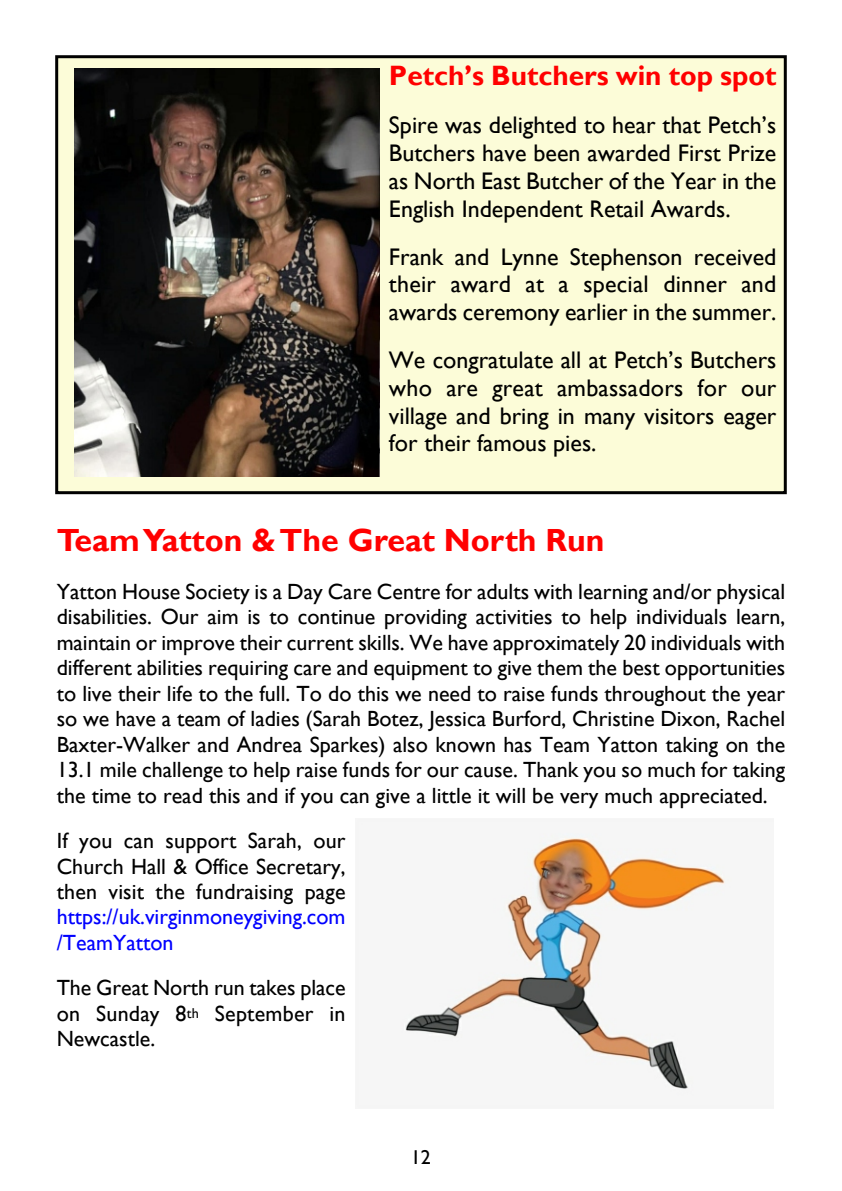
<style>
.page{position:relative;width:842px;height:1191px;background:#fff}
.page>*{position:absolute;margin:0;border:0;box-sizing:border-box;transform-origin:0 0}
.t1{font:700 32px "Gill Sans";color:#f00}
.t2{font:700 28px "Gill Sans";color:#f00}
.t3{font:24px/27.8px "Gill Sans";color:#000;text-align:justify}
.t4{font:22px/25.4px "Gill Sans";color:#000;text-align:justify}
.t5{font:22px/25.4px "Gill Sans";color:#00f}
.t6{font:20px "Gill Sans";color:#000}
.s1{font-size:14.4px}
</style>
<div class="page">
<div style="left:57px;top:57px;width:728px;height:436px;background:#fcfcd8"></div>
<div style="left:55px;top:55px;width:732px;height:439px;border:3px solid #000"></div>
<img style="left:74px;top:69px;width:306px;height:407px">
<img style="left:401px;top:849px;width:331px;height:244px">
<img style="left:522px;top:833px;width:85px;height:95px">
<p class="t2" style="left:389px;top:65px;width:389px">Petch’s Butchers win top spot</p>
<p class="t3" style="left:389px;top:114px;width:389px">Spire was delighted to hear that Petch’s Butchers have been awarded First Prize as North East Butcher of the Year in the English Independent Retail Awards.</p>
<p class="t3" style="left:389px;top:245px;width:389px">Frank and Lynne Stephenson received their award at a special dinner and awards ceremony earlier in the summer.</p>
<p class="t3" style="left:389px;top:348px;width:389px">We congratulate all at Petch’s Butchers who are great ambassadors for our village and bring in many visitors eager for their famous pies.</p>
<h1 class="t1" style="left:57px;top:529px;width:549px">Team Yatton &amp; The Great North Run</h1>
<p class="t4" style="left:57px;top:581px;width:730px">Yatton House Society is a Day Care Centre for adults with learning and/or physical disabilities. Our aim is to continue providing activities to help individuals learn, maintain or improve their current skills. We have approximately 20 individuals with different abilities requiring care and equipment to give them the best opportunities to live their life to the full. To do this we need to raise funds throughout the year so we have a team of ladies (Sarah Botez, Jessica Burford, Christine Dixon, Rachel Baxter-Walker and Andrea Sparkes) also known has Team Yatton taking on the 13.1 mile challenge to help raise funds for our cause. Thank you so much for taking the time to read this and if you can give a little it will be very much appreciated.</p>
<p class="t4" style="left:57px;top:830px;width:290px">If you can support Sarah, our Church Hall &amp; Office Secretary, then visit the fundraising page</p>
<p class="t5" style="left:57px;top:906px;width:290px">https://uk.virginmoneygiving.com /TeamYatton</p>
<p class="t4" style="left:57px;top:977px;width:290px">The Great North run takes place on Sunday 8<span class="s1">th</span> September in Newcastle.</p>
<p class="t6" style="left:411px;top:1149px;width:22px">12</p>
</div>
